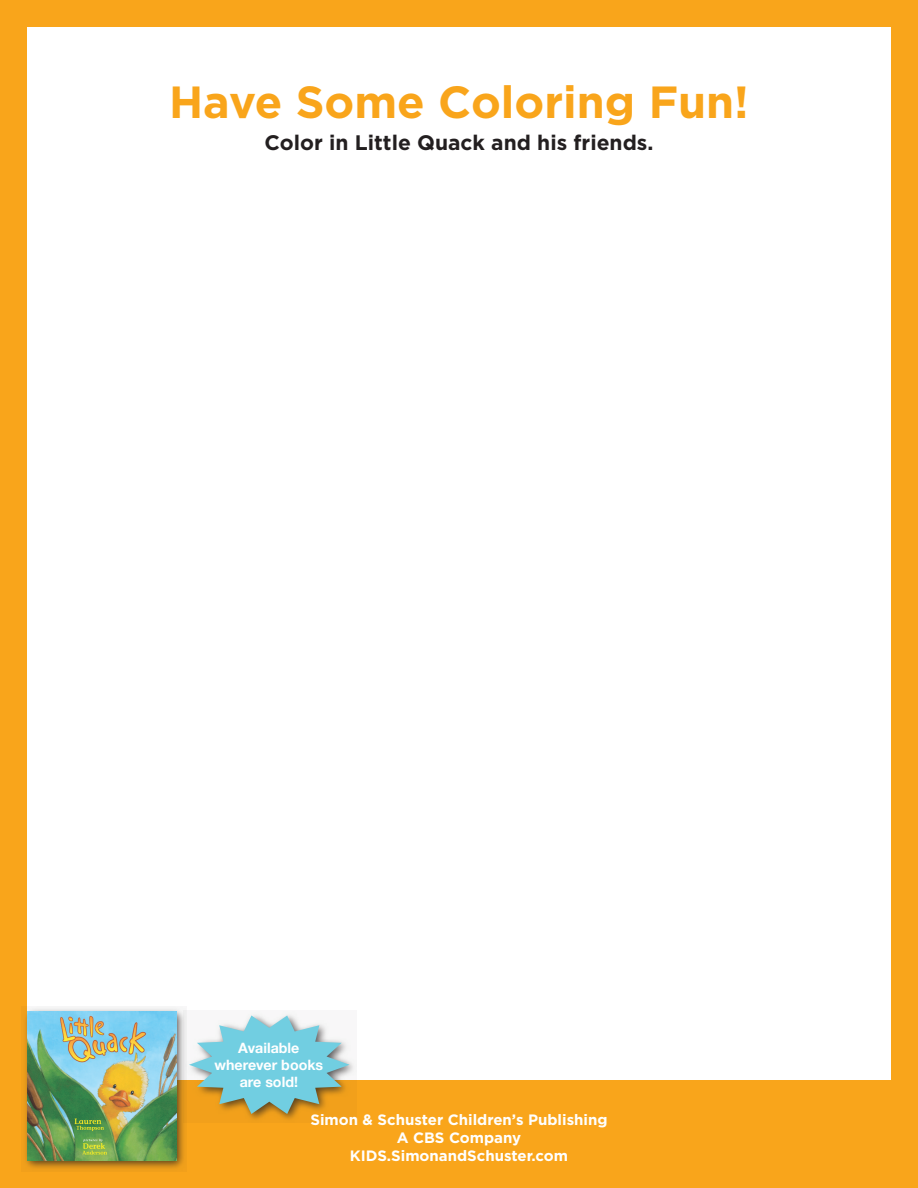
<style>
.page{position:relative;width:918px;height:1188px;background:#f9a51b}
.page>*{position:absolute;margin:0;border:0;box-sizing:border-box;transform-origin:0 0}
.t1{font:700 45px "Gotham";color:#f9a51b}
.t2{font:700 21px "Gotham";color:#231f20}
.t3{font:700 15px/18px "Gotham";color:#fff;text-align:center}
.t4{font:700 14.25px/17.1px "Helvetica Neue";color:#fff;text-align:center}
</style>
<div class="page">
<div style="left:27px;top:27px;width:864px;height:1053px;background:#fff"></div>
<div style="left:21px;top:1006px;width:166px;height:166px;background:#231f20;opacity:.75"></div>
<img style="left:27px;top:1012px;width:149px;height:149px">
<div style="left:183px;top:1010px;width:174px;height:113px;background:#231f20;opacity:.75"></div>
<svg style="left:189px;top:1016px;width:161px;height:98px"></svg>
<h1 class="t1" style="left:169px;top:76px;width:581px">Have Some Coloring Fun!</h1>
<h2 class="t2" style="left:265px;top:131px;width:390px">Color in Little Quack and his friends.</h2>
<p class="t4" style="left:215px;top:1039px;width:110px">Available wherever books are sold!</p>
<p class="t3" style="left:310px;top:1111px;width:299px">Simon &amp; Schuster Children’s Publishing<br>A CBS Company<br>KIDS.SimonandSchuster.com</p>
</div>
